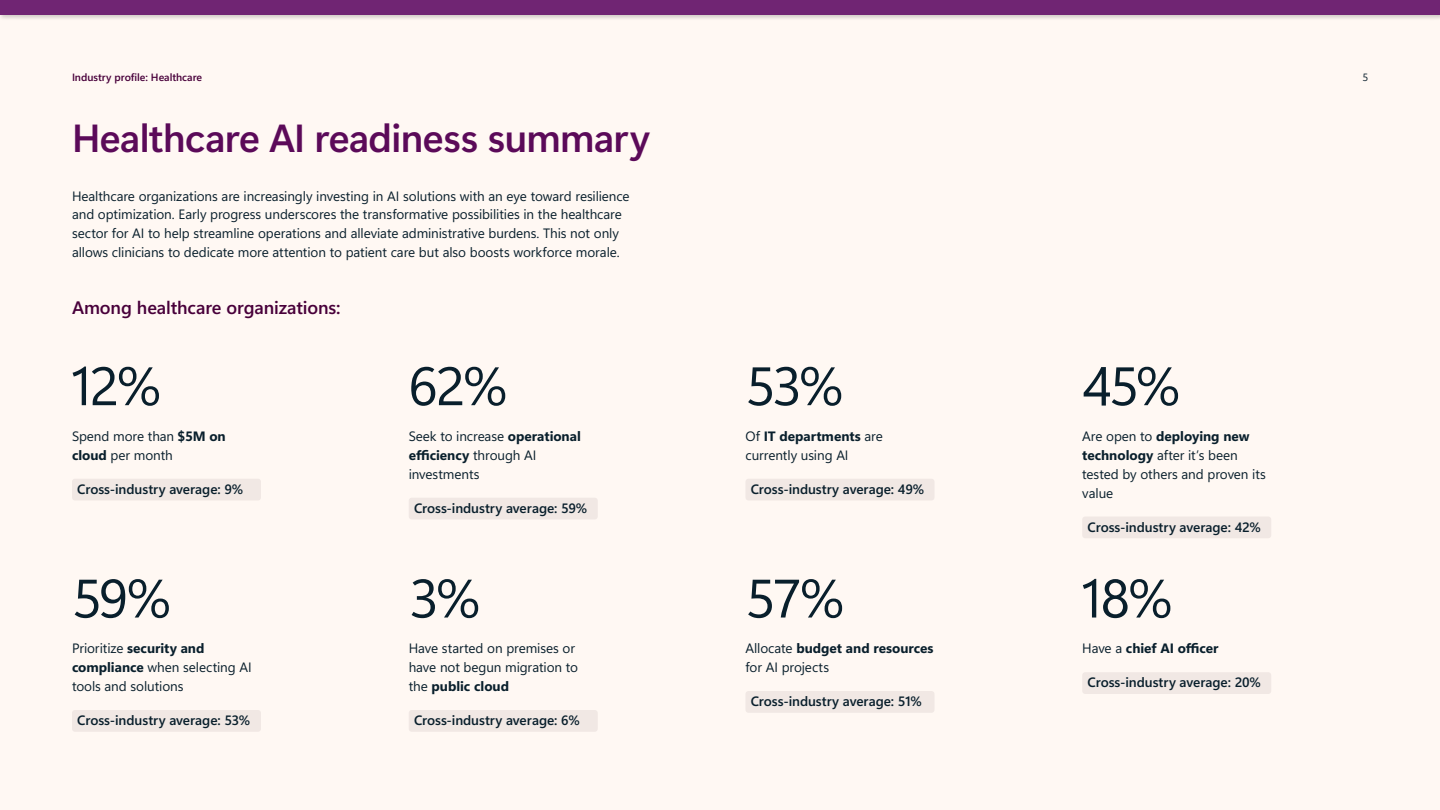
<style>
.page{position:relative;width:1440px;height:810px;background:#fff8f3}
.page>*{position:absolute;margin:0;border:0;box-sizing:border-box;transform-origin:0 0}
.Body_Copy{font:54px "Segoe Sans a 8000";letter-spacing:-.04em;color:#091f2c}
.Part_3_Title{font:39px "Segoe Sans 240000";letter-spacing:-.015em;color:#5b0a59}
.Part_3_Subtitle{font:18px "Segoe Sans a 8000";letter-spacing:-.005em;color:#48003a}
.Body_Copy-2{font:13.5px/18.9px "Segoe Sans a 8000";letter-spacing:-.005em;color:#091f2c}
.Body_Copy-3{font:13.5px "Segoe Sans a 8000";letter-spacing:-.005em;color:#091f2c}
.Body_Copy-4{font:13.5px "Segoe Sans a 8000 2 bc 0000";letter-spacing:-.005em;color:#091f2c}
.t1{font:10.5px "Segoe Sans a 8000";letter-spacing:-.005em;color:#48003a}
.t2{font:10.5px "Segoe Sans a 8000";color:#091f2c}
.s1{font-family:"Segoe Sans a 8000 2 bc 0000"}
.s2{font-family:"Segoe Sans a 8000"}
</style>
<div class="page">
<div style="left:72px;top:479px;width:189px;height:21px;background:#f1e8e4;border-radius:3px"></div>
<div style="left:409px;top:498px;width:189px;height:21px;background:#f1e8e4;border-radius:3px"></div>
<div style="left:746px;top:479px;width:188px;height:21px;background:#f1e8e4;border-radius:3px"></div>
<div style="left:1082px;top:517px;width:189px;height:21px;background:#f1e8e4;border-radius:3px"></div>
<div style="left:72px;top:710px;width:189px;height:22px;background:#f1e8e4;border-radius:3px"></div>
<div style="left:409px;top:710px;width:189px;height:22px;background:#f1e8e4;border-radius:3px"></div>
<div style="left:746px;top:691px;width:188px;height:22px;background:#f1e8e4;border-radius:3px"></div>
<div style="left:1082px;top:672px;width:189px;height:22px;background:#f1e8e4;border-radius:3px"></div>
<div style="left:0;top:0;width:1440px;height:21px;background:#000;opacity:.2"></div>
<div style="left:0;top:0;width:1440px;height:15px;background:#702573"></div>
<p class="t1" style="left:72px;top:70px;width:132px">Industry profile: Healthcare</p>
<h1 class="Part_3_Title" style="left:72px;top:110px;width:580px">Healthcare AI readiness summary</h1>
<p class="Body_Copy-2" style="left:72px;top:186px;width:559px">Healthcare organizations are increasingly investing in AI solutions with an eye toward resilience and optimization. Early progress underscores the transformative possibilities in the healthcare sector for AI to help streamline operations and alleviate administrative burdens. This not only allows clinicians to dedicate more attention to patient care but also boosts workforce morale.</p>
<h2 class="Part_3_Subtitle" style="left:72px;top:295px;width:270px">Among healthcare organizations:</h2>
<p class="Body_Copy" style="left:72px;top:348px;width:90px">12%</p>
<p class="Body_Copy-2" style="left:72px;top:427px;width:155px">Spend more than <span class="s1">$5M on cloud</span> per month</p>
<p class="Body_Copy-3" style="left:77px;top:479px;width:168px">Cross-industry average: 9%</p>
<p class="Body_Copy" style="left:72px;top:561px;width:100px">59%</p>
<p class="Body_Copy-2" style="left:72px;top:639px;width:181px">Prioritize <span class="s1">security and compliance</span> when selecting AI tools and solutions</p>
<p class="Body_Copy-3" style="left:77px;top:711px;width:174px">Cross-industry average: 53%</p>
<p class="Body_Copy" style="left:409px;top:348px;width:100px">62%</p>
<p class="Body_Copy-2" style="left:409px;top:427px;width:174px">Seek to increase <span class="s1">operational efficiency</span> through AI investments</p>
<p class="Body_Copy-3" style="left:414px;top:498px;width:175px">Cross-industry average: 59%</p>
<p class="Body_Copy" style="left:409px;top:561px;width:73px">3%</p>
<p class="Body_Copy-2" style="left:409px;top:639px;width:171px">Have started on premises or have not begun migration to the <span class="s1">public cloud</span></p>
<p class="Body_Copy-3" style="left:414px;top:711px;width:167px">Cross-industry average: 6%</p>
<p class="Body_Copy" style="left:746px;top:348px;width:99px">53%</p>
<p class="Body_Copy-2" style="left:746px;top:427px;width:139px">Of <span class="s1">IT departments</span> are currently using AI</p>
<p class="Body_Copy-3" style="left:751px;top:479px;width:175px">Cross-industry average: 49%</p>
<p class="Body_Copy" style="left:746px;top:561px;width:100px">57%</p>
<p class="Body_Copy-2" style="left:746px;top:639px;width:189px">Allocate <span class="s1">budget and resources </span>for AI projects</p>
<p class="Body_Copy-3" style="left:751px;top:692px;width:173px">Cross-industry average: 51%</p>
<p class="t2" style="left:1362px;top:70px;width:7px">5</p>
<p class="Body_Copy" style="left:1082px;top:348px;width:99px">45%</p>
<p class="Body_Copy-2" style="left:1082px;top:427px;width:185px">Are open to <span class="s1">deploying new technology</span> after it’s been tested by others and proven its value</p>
<p class="Body_Copy-3" style="left:1088px;top:517px;width:175px">Cross-industry average: 42%</p>
<p class="Body_Copy" style="left:1082px;top:561px;width:92px">18%</p>
<p class="Body_Copy-4" style="left:1082px;top:639px;width:138px"><span class="s2">Have a</span> chief AI officer</p>
<p class="Body_Copy-3" style="left:1088px;top:673px;width:175px">Cross-industry average: 20%</p>
</div>
